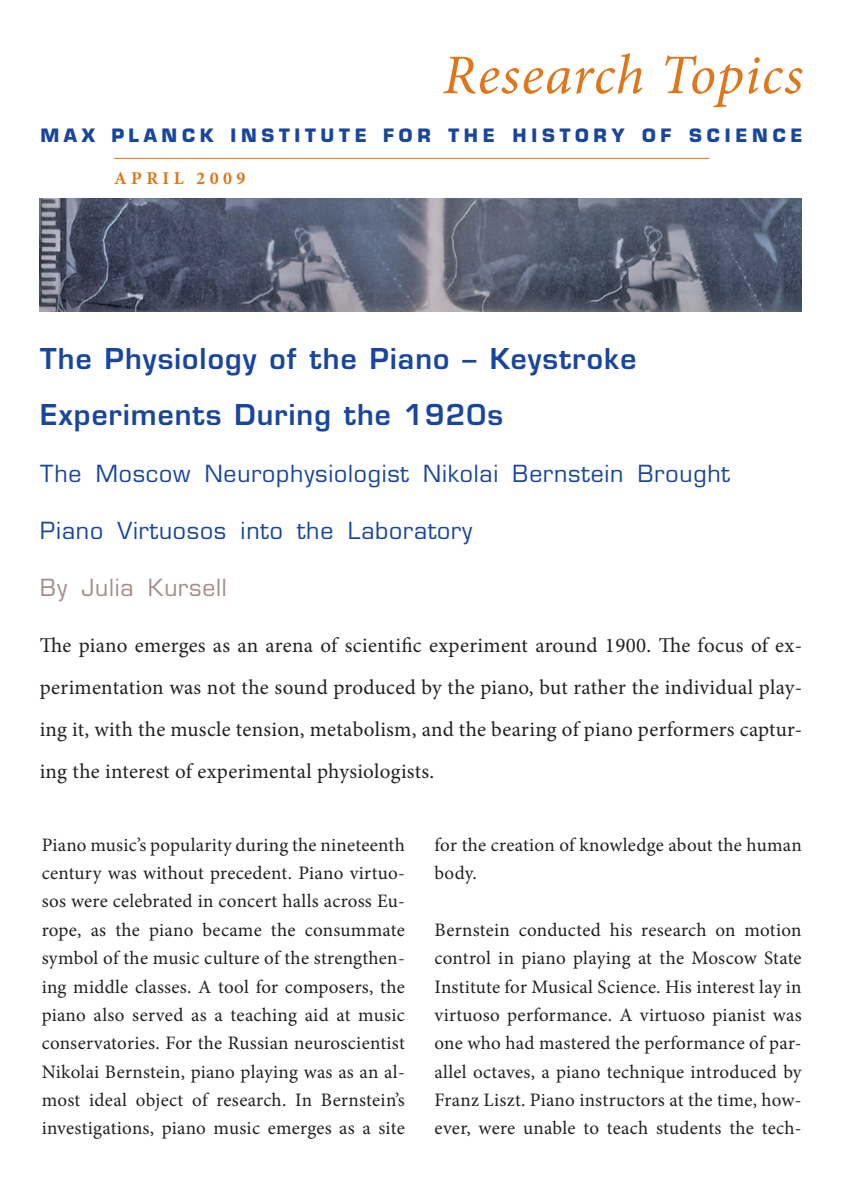
<style>
.page{position:relative;width:842px;height:1191px;background:#fff}
.page>*{position:absolute;margin:0;border:0;box-sizing:border-box;transform-origin:0 0}
.t1{font:italic 56px "Minion Pro";letter-spacing:.015em;color:#de761b}
.t2{font:600 28px/56.8px "Eurostile";letter-spacing:.04em;color:#18469d}
.t3{font:23px "Eurostile";letter-spacing:.035em;color:#18469d}
.t4{font:23px "Eurostile";letter-spacing:.035em;color:#a68c8a}
.t5{font:21px/42px "Minion Pro";letter-spacing:.015em;color:#231f20;text-align:justify}
.t6{font:19px/28.4px "Minion Pro";letter-spacing:.01em;color:#231f20;text-align:justify}
.t7{font:700 18px "Eurostile";letter-spacing:.265em;color:#18469d}
.t8{font:700 18px "Minion Pro";letter-spacing:.245em;color:#de761b}
</style>
<div class="page">
<img style="left:39px;top:198px;width:763px;height:114px">
<hr style="left:114px;top:158px;width:595px;height:1px;background:#de761b">
<h1 class="t1" style="left:443px;top:37px;width:362px">Research Topics</h1>
<p class="t7" style="left:40px;top:124px;width:764px">MAX PLANCK INSTI TUTE FOR THE HI STORY OF SCI ENCE</p>
<p class="t8" style="left:114px;top:165px;width:133px">April 2009</p>
<h2 class="t2" style="left:40px;top:329px;width:597px">The Physiology of the Piano – Keystroke<br>Experiments During the 1920s</h2>
<p class="t3" style="left:40px;top:460px;width:691px">The Moscow Neurophysiologist Nikolai Bernstein Brought</p>
<p class="t3" style="left:40px;top:516px;width:433px">Piano Virtuosos into the Laboratory</p>
<p class="t4" style="left:40px;top:573px;width:188px">By Julia Kursell</p>
<p class="t5" style="left:40px;top:624px;width:764px">The piano emerges as an arena of scientific experiment around 1900. The focus of ex&shy;perimentation was not the sound produced by the piano, but rather the individual play&shy;ing it, with the muscle tension, metabolism, and the bearing of piano performers captur&shy;ing the interest of experimental physiologists.</p>
<p class="t6" style="left:42px;top:830px;width:365px">Piano music’s popularity during the nineteenth century was without precedent. Piano virtuo&shy;sos were celebrated in concert halls across Eu&shy;rope, as the piano became the consummate symbol of the music culture of the strengthen&shy;ing middle classes. A tool for composers, the piano also served as a teaching aid at music conservatories. For the Russian neuroscientist Nikolai Bernstein, piano playing was as an al&shy;most ideal object of research. In Bernstein’s investigations, piano music emerges as a site</p>
<p class="t6" style="left:434px;top:830px;width:369px">for the creation of knowledge about the human body.</p>
<p class="t6" style="left:434px;top:915px;width:369px">Bernstein conducted his research on motion control in piano playing at the Moscow State Institute for Musical Science. His interest lay in virtuoso performance. A virtuoso pianist was one who had mastered the performance of par&shy;allel octaves, a piano technique introduced by Franz Liszt. Piano instructors at the time, how&shy;ever, were unable to teach students the tech-</p>
</div>
